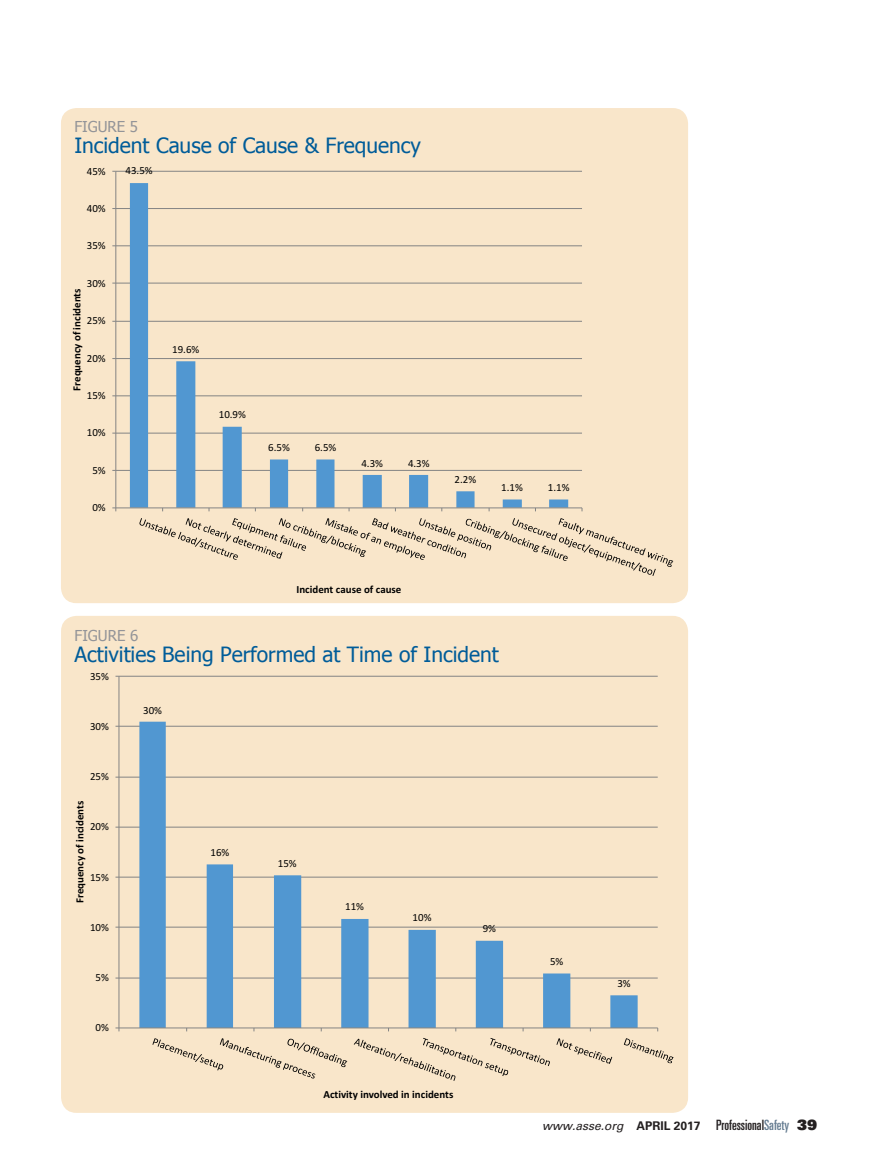
<style>
.page{position:relative;width:878px;height:1175px;background:#fff}
.page>*{position:absolute;margin:0;border:0;box-sizing:border-box;transform-origin:0 0}
.t1{font:21px "Tahoma";color:#005c99}
.t2{font:15px "Tahoma";color:#939498}
.t3{font:italic 12px "Univers LT Std";color:#231f20}
.t4{font:10.95px "Calibri";color:#000}
.t5{font:700 10.95px "Calibri";color:#000}
.s1{font-weight:700;font-style:normal}
.s2{font-style:normal;font-stretch:ultra-condensed;font-size:14.25px}
.s3{font-style:normal;font-stretch:ultra-condensed;font-size:14.25px;color:#657c91}
.s4{font-family:"Univers LT Std X Black";font-style:normal;font-size:14.25px}
</style>
<div class="page">
<div style="left:61px;top:108px;width:627px;height:495px;background:#f9e6ca;border-radius:15px"></div>
<hr style="left:116px;top:470px;width:466px;height:1px;background:#848484">
<hr style="left:116px;top:432px;width:466px;height:1px;background:#848484">
<hr style="left:116px;top:395px;width:466px;height:1px;background:#848484">
<hr style="left:116px;top:358px;width:466px;height:1px;background:#848484">
<hr style="left:116px;top:321px;width:466px;height:1px;background:#848484">
<hr style="left:116px;top:283px;width:466px;height:1px;background:#848484">
<hr style="left:116px;top:245px;width:466px;height:1px;background:#848484">
<hr style="left:116px;top:208px;width:466px;height:1px;background:#848484">
<hr style="left:116px;top:171px;width:466px;height:1px;background:#848484">
<svg style="left:130px;top:183px;width:438px;height:324px"></svg>
<hr style="left:115px;top:171px;width:1px;height:337px;background:#848484">
<hr style="left:116px;top:507px;width:466px;height:1px;background:#848484">
<svg style="left:139px;top:518px;width:534px;height:58px"></svg>
<div style="left:61px;top:616px;width:627px;height:496px;background:#f9e6ca;border-radius:15px"></div>
<hr style="left:119px;top:977px;width:538px;height:1px;background:#848484">
<hr style="left:119px;top:926px;width:538px;height:1px;background:#848484">
<hr style="left:119px;top:876px;width:538px;height:1px;background:#848484">
<hr style="left:119px;top:826px;width:538px;height:1px;background:#848484">
<hr style="left:119px;top:776px;width:538px;height:1px;background:#848484">
<hr style="left:119px;top:725px;width:538px;height:1px;background:#848484">
<hr style="left:119px;top:675px;width:538px;height:1px;background:#848484">
<svg style="left:139px;top:721px;width:498px;height:306px"></svg>
<hr style="left:118px;top:676px;width:1px;height:352px;background:#848484">
<hr style="left:119px;top:1027px;width:538px;height:1px;background:#848484">
<svg style="left:152px;top:1038px;width:195px;height:40px"></svg>
<svg style="left:354px;top:1038px;width:196px;height:42px"></svg>
<svg style="left:556px;top:1038px;width:56px;height:26px"></svg>
<svg style="left:624px;top:1038px;width:49px;height:25px"></svg>
<h2 class="t2" style="left:74px;top:116px;width:65px">Figure 5</h2>
<h1 class="t1" style="left:74px;top:131px;width:348px">Incident Cause of Cause &amp; Frequency</h1>
<p class="t4" style="left:125px;top:163px;width:29px">43.5%</p>
<p class="t4" style="left:87px;top:163px;width:20px">45%</p>
<p class="t4" style="left:87px;top:201px;width:20px">40%</p>
<p class="t4" style="left:87px;top:238px;width:20px">35%</p>
<p class="t4" style="left:87px;top:275px;width:20px">30%</p>
<p class="t5" style="left:69px;top:391px;width:104px;rotate:-90deg">Frequency of incidents</p>
<p class="t4" style="left:87px;top:313px;width:20px">25%</p>
<p class="t4" style="left:87px;top:350px;width:20px">20%</p>
<p class="t4" style="left:87px;top:388px;width:20px">15%</p>
<p class="t4" style="left:87px;top:425px;width:20px">10%</p>
<p class="t4" style="left:92px;top:462px;width:15px">5%</p>
<p class="t4" style="left:92px;top:500px;width:15px">0%</p>
<p class="t4" style="left:172px;top:342px;width:29px">19.6%</p>
<p class="t4" style="left:219px;top:407px;width:29px">10.9%</p>
<p class="t4" style="left:268px;top:439px;width:23px">6.5%</p>
<p class="t4" style="left:315px;top:439px;width:23px">6.5%</p>
<p class="t4" style="left:361px;top:456px;width:23px">4.3%</p>
<p class="t4" style="left:408px;top:456px;width:23px">4.3%</p>
<p class="t4" style="left:454px;top:472px;width:23px">2.2%</p>
<p class="t4" style="left:501px;top:480px;width:23px">1.1%</p>
<p class="t4" style="left:548px;top:480px;width:23px">1.1%</p>
<p class="t5" style="left:296px;top:581px;width:106px">Incident cause of cause</p>
<h2 class="t2" style="left:75px;top:625px;width:65px">Figure 6</h2>
<h1 class="t1" style="left:75px;top:640px;width:425px">Activities Being Performed at Time of Incident</h1>
<p class="t4" style="left:90px;top:668px;width:20px">35%</p>
<p class="t4" style="left:90px;top:718px;width:20px">30%</p>
<p class="t4" style="left:90px;top:768px;width:20px">25%</p>
<p class="t5" style="left:72px;top:903px;width:104px;rotate:-90deg">Frequency of incidents</p>
<p class="t4" style="left:90px;top:819px;width:20px">20%</p>
<p class="t4" style="left:90px;top:869px;width:20px">15%</p>
<p class="t4" style="left:90px;top:919px;width:20px">10%</p>
<p class="t4" style="left:95px;top:969px;width:15px">5%</p>
<p class="t4" style="left:95px;top:1020px;width:15px">0%</p>
<p class="t4" style="left:143px;top:702px;width:20px">30%</p>
<p class="t4" style="left:210px;top:844px;width:20px">16%</p>
<p class="t4" style="left:278px;top:855px;width:20px">15%</p>
<p class="t4" style="left:345px;top:899px;width:20px">11%</p>
<p class="t4" style="left:412px;top:910px;width:20px">10%</p>
<p class="t4" style="left:482px;top:921px;width:15px">9%</p>
<p class="t5" style="left:323px;top:1086px;width:131px">Activity involved in incidents</p>
<p class="t4" style="left:550px;top:953px;width:15px">5%</p>
<p class="t4" style="left:617px;top:975px;width:15px">3%</p>
<p class="t3" style="left:542px;top:1118px;width:276px">www.asse.org <span class="s1">april 2017</span> <span class="s2">Professional</span><span class="s3">Safety</span> <span class="s4">39</span></p>
</div>
